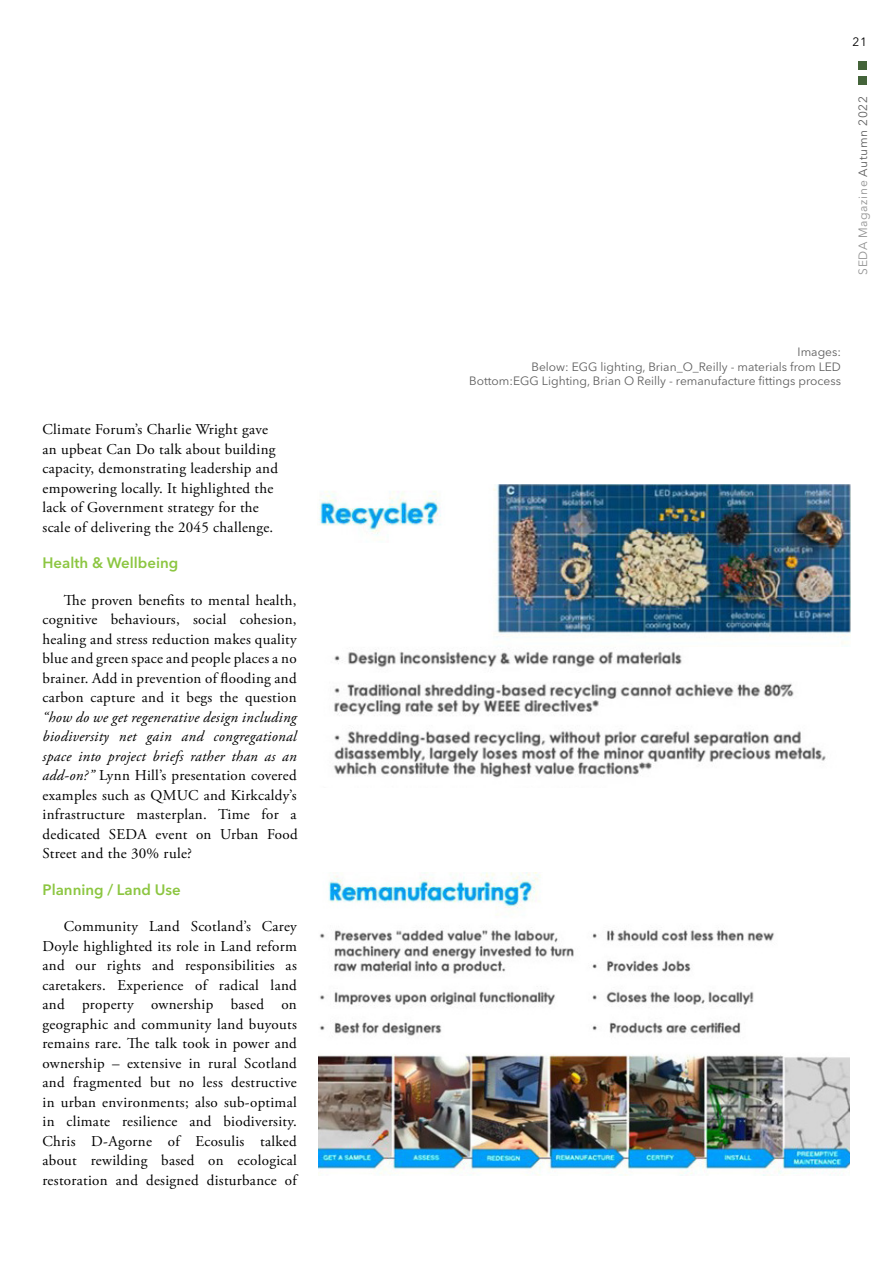
<style>
.page{position:relative;width:893px;height:1263px;background:#fff}
.page>*{position:absolute;margin:0;border:0;box-sizing:border-box;transform-origin:0 0}
.Article__Header{font:15px/19.5px "Adobe Garamond Pro";letter-spacing:.02em;color:#000;text-align:justify}
.Article__Header-2{font:600 15px "Avenir Next LT Pro";color:#8cc641}
.Article_Sources__Ima{font:12px "Avenir Next LT Pro";color:#5f5f5f}
.t1{font:12px "Avenir Next LT Pro";letter-spacing:.05em;color:#939393}
.t2{font:12px "Avenir Next LT Pro";color:#000}
.s1{font-style:italic}
.s2{color:#5f5f5f}
</style>
<div class="page">
<img style="left:318px;top:873px;width:532px;height:303px">
<img style="left:318px;top:484px;width:532px;height:294px">
<div style="left:858px;top:62px;width:9px;height:8px;background:#44643a"></div>
<div style="left:859px;top:76px;width:8px;height:9px;background:#44643a"></div>
<p class="Article__Header" style="left:43px;top:420px;width:237px;text-align:left">Climate Forum’s Charlie Wright gave an upbeat Can Do talk about building capacity, demonstrating leadership and empowering locally. It highlighted the lack of Government strategy for the scale of delivering the 2045 challenge.</p>
<p class="Article__Header-2" style="left:43px;top:554px;width:137px">Health &amp; Wellbeing</p>
<p class="Article__Header" style="left:43px;top:590px;width:257px;text-indent:21px">The proven benefits to mental health, cognitive behaviours, social cohesion, healing and stress reduction makes quality blue and green space and people places a no brainer. Add in prevention of flooding and carbon capture and it begs the question <span class="s1">“how do we get regenerative design including biodiversity net gain and congregational space into project briefs rather than as an add-on?”</span> Lynn Hill’s presentation covered examples such as QMUC and Kirkcaldy’s infrastructure masterplan. Time for a dedicated SEDA event on Urban Food Street and the 30% rule?</p>
<p class="Article__Header-2" style="left:43px;top:880px;width:140px">Planning / Land Use</p>
<p class="Article__Header" style="left:43px;top:917px;width:256px;text-indent:21px">Community Land Scotland’s Carey Doyle highlighted its role in Land reform and our rights and responsibilities as caretakers. Experience of radical land and property ownership based on geographic and community land buyouts remains rare. The talk took in power and ownership – extensive in rural Scotland and fragmented but no less destructive in urban environments; also sub-optimal in climate resilience and biodiversity.<br>Chris D-Agorne of Ecosulis talked about rewilding based on ecological restoration and designed disturbance of</p>
<p class="t2" style="left:853px;top:35px;width:16px">21</p>
<p class="t1" style="left:856px;top:275px;width:180px;rotate:-90deg">SEDA Magazine <span class="s2">Autumn 2022</span></p>
<p class="Article_Sources__Ima" style="left:797px;top:345px;width:45px">Images:</p>
<p class="Article_Sources__Ima" style="left:531px;top:359px;width:311px">Below: EGG lighting, Brian_O_Reilly - materials from LED</p>
<p class="Article_Sources__Ima" style="left:469px;top:374px;width:373px">Bottom:EGG Lighting, Brian O Reilly - remanufacture fittings process</p>
</div>
